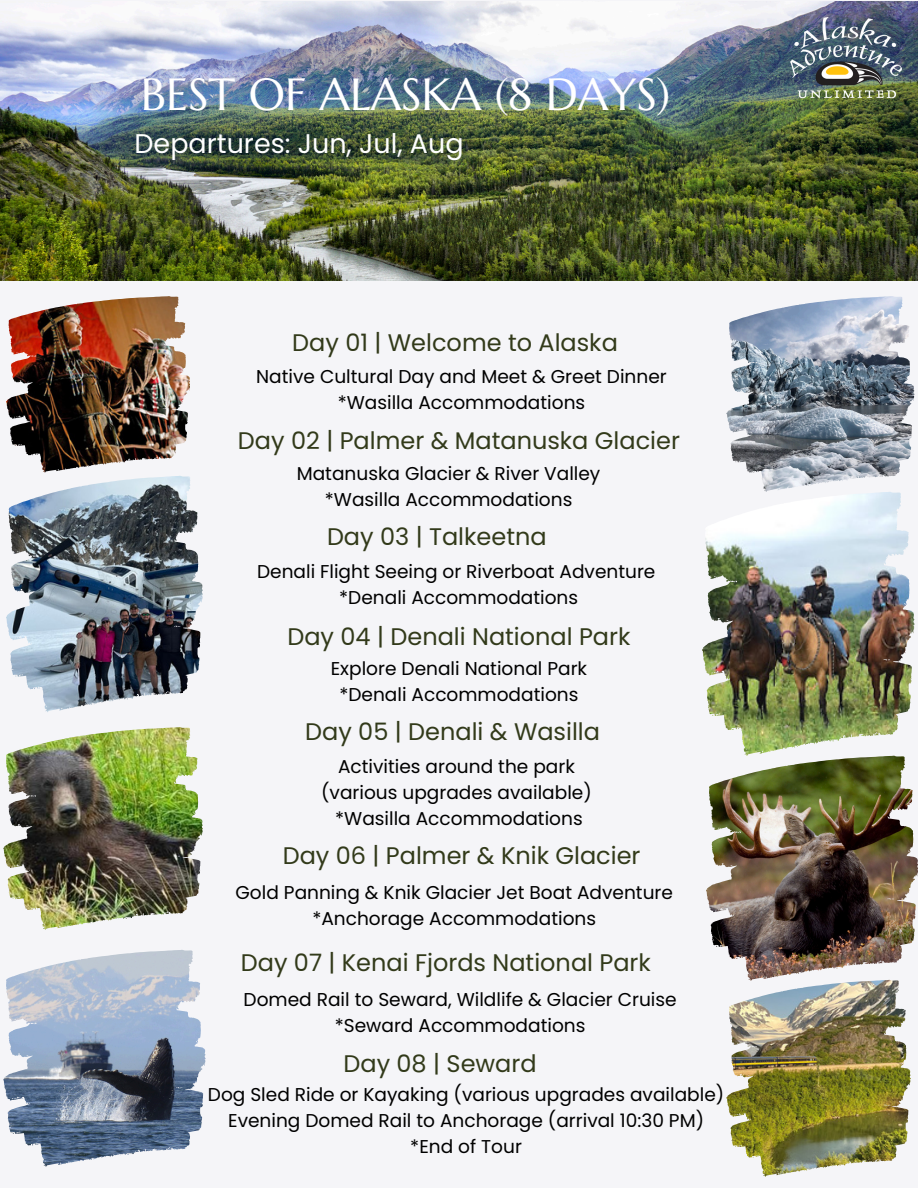
<style>
.page{position:relative;width:918px;height:1188px;background:#fff}
.page>*{position:absolute;margin:0;border:0;box-sizing:border-box;transform-origin:0 0}
.t1{font:45px "Marcellus";color:#fff}
.t2{font:27px "Poppins";color:#fff}
.t3{font:24px "Poppins";color:#323a1a}
.t4{font:18.6px "Poppins";color:#000}
</style>
<div class="page">
<img style="left:3px;top:1px;width:915px;height:1176px">
<img style="left:0;top:2px;width:918px;height:279px">
<img style="left:791px;top:18px;width:110px;height:81px">
<img style="left:176px;top:962px;width:29px;height:94px">
<img style="left:174px;top:738px;width:29px;height:88px">
<img style="left:174px;top:489px;width:29px;height:103px">
<img style="left:164px;top:306px;width:26px;height:77px">
<img style="left:887px;top:307px;width:27px;height:85px">
<img style="left:884px;top:506px;width:30px;height:115px">
<img style="left:888px;top:768px;width:30px;height:98px">
<img style="left:884px;top:991px;width:26px;height:85px">
<p class="t1" style="left:141px;top:66px;width:531px">BEST OF ALASKA (8 DAYS)</p>
<p class="t2" style="left:135px;top:125px;width:331px">Departures: Jun, Jul, Aug</p>
<p class="t3" style="left:292px;top:326px;width:327px">Day 01 | Welcome to Alaska</p>
<h3 class="t4" style="left:256px;top:363px;width:412px">Native Cultural Day and Meet &amp; Greet Dinner</h3>
<p class="t4" style="left:338px;top:389px;width:249px">*Wasilla Accommodations</p>
<p class="t3" style="left:238px;top:423px;width:443px">Day 02 | Palmer &amp; Matanuska Glacier</p>
<h3 class="t4" style="left:297px;top:461px;width:305px">Matanuska Glacier &amp; River Valley</h3>
<p class="t4" style="left:325px;top:487px;width:249px">*Wasilla Accommodations</p>
<p class="t3" style="left:327px;top:520px;width:221px">Day 03 | Talkeetna</p>
<p class="t4" style="left:257px;top:558px;width:400px">Denali Flight Seeing or Riverboat Adventure</p>
<h3 class="t4" style="left:339px;top:584px;width:240px">*Denali Accommodations</h3>
<p class="t3" style="left:287px;top:620px;width:345px">Day 04 | Denali National Park</p>
<p class="t4" style="left:331px;top:655px;width:258px">Explore Denali National Park</p>
<p class="t4" style="left:339px;top:681px;width:241px">*Denali Accommodations</p>
<p class="t3" style="left:305px;top:715px;width:296px">Day 05 | Denali &amp; Wasilla</p>
<p class="t4" style="left:338px;top:753px;width:238px">Activities around the park</p>
<p class="t4" style="left:321px;top:779px;width:272px">(various upgrades available)</p>
<h3 class="t4" style="left:335px;top:805px;width:249px">*Wasilla Accommodations</h3>
<p class="t3" style="left:283px;top:839px;width:359px">Day 06 | Palmer &amp; Knik Glacier</p>
<h3 class="t4" style="left:236px;top:879px;width:439px">Gold Panning &amp; Knik Glacier Jet Boat Adventure</h3>
<p class="t4" style="left:312px;top:905px;width:285px">*Anchorage Accommodations</p>
<p class="t3" style="left:241px;top:946px;width:412px">Day 07 | Kenai Fjords National Park</p>
<p class="t4" style="left:244px;top:987px;width:435px">Domed Rail to Seward, Wildlife &amp; Glacier Cruise</p>
<h3 class="t4" style="left:335px;top:1012px;width:252px">*Seward Accommodations</h3>
<p class="t3" style="left:343px;top:1046px;width:195px">Day 08 | Seward</p>
<p class="t4" style="left:208px;top:1082px;width:518px">Dog Sled Ride or Kayaking (various upgrades available)</p>
<p class="t4" style="left:228px;top:1107px;width:477px">Evening Domed Rail to Anchorage (arrival 10:30 PM)</p>
<h3 class="t4" style="left:410px;top:1133px;width:113px">*End of Tour</h3>
</div>
